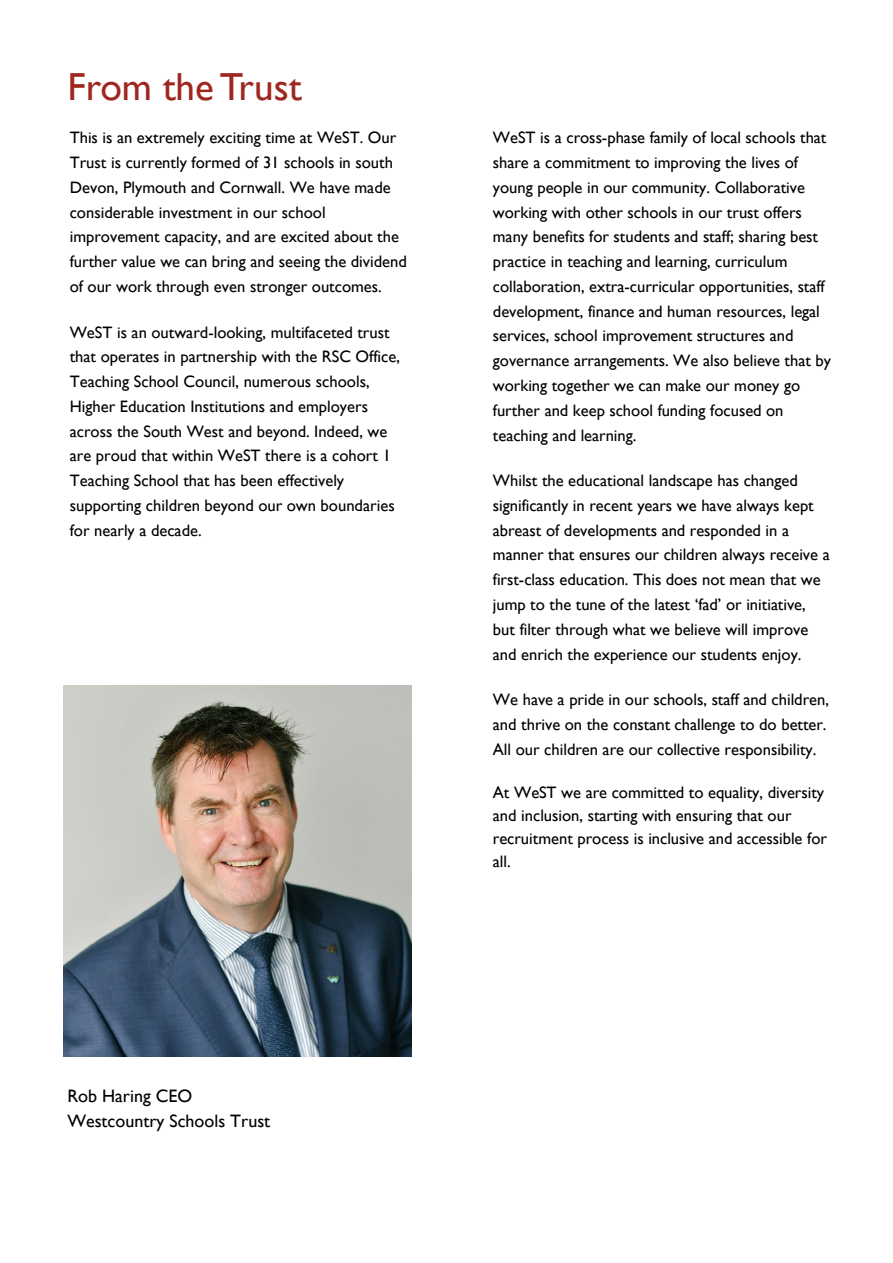
<style>
.page{position:relative;width:893px;height:1263px;background:#fff}
.page>*{position:absolute;margin:0;border:0;box-sizing:border-box;transform-origin:0 0}
.t1{font:39px "Gill Sans";color:#9e271f}
.t2{font:18px/24.9px "Gill Sans";color:#000}
.t3{font:16.65px "Gill Sans";color:#000}
.t4{font:16.5px/24.8px "Gill Sans";color:#000}
.s1{font-size:16.5px}
.s2{font-size:16.65px}
</style>
<div class="page">
<img style="left:63px;top:686px;width:349px;height:371px">
<h1 class="t1" style="left:67px;top:64px;width:236px">From the Trust</h1>
<p class="t4" style="left:70px;top:126px;width:331px">This is an extremely exciting time at WeST. Our Trust is currently formed of 31 schools in south Devon, Plymouth and Cornwall. We have made considerable investment in our school improvement capacity, and are excited about the</p>
<p class="t3" style="left:70px;top:252px;width:339px"><span class="s1">further value we can</span> bring and seeing the dividend</p>
<p class="t4" style="left:70px;top:274px;width:314px"><span class="s2">of our work through</span> even stronger outcomes.</p>
<p class="t4" style="left:70px;top:320px;width:332px">WeST is an outward-looking, multifaceted trust that operates in partnership with the RSC Office, Teaching School Council, numerous schools, Higher Education Institutions and employers across the South West and beyond. Indeed, we are proud that within WeST there is a cohort 1<br>Teaching School that has been effectively</p>
<p class="t3" style="left:70px;top:496px;width:327px">supporting children beyond our own boundaries</p>
<p class="t4" style="left:70px;top:518px;width:133px">for nearly a decade.</p>
<p class="t4" style="left:493px;top:126px;width:335px">WeST is a cross-phase family of local schools that share a commitment to improving the lives of young people in our community. Collaborative working with other schools in our trust offers many benefits for students and staff; sharing best practice in teaching and learning, curriculum collaboration, extra-curricular opportunities, staff</p>
<p class="t3" style="left:493px;top:301px;width:329px">development, finance and human resources, legal</p>
<p class="t4" style="left:493px;top:324px;width:340px">services, school improvement structures and governance arrangements. We also believe that by working together we can make our money go further and keep school funding focused on teaching and learning.</p>
<p class="t4" style="left:493px;top:469px;width:322px">Whilst the educational landscape has changed significantly in recent years we have always kept abreast of developments and responded in a</p>
<p class="t3" style="left:493px;top:545px;width:338px">manner that ensures our children always receive a</p>
<p class="t4" style="left:493px;top:568px;width:329px">first-class education. This does not mean that we jump to the tune of the latest ‘fad’ or initiative, but filter through what we believe will improve and enrich the experience our students enjoy.</p>
<p class="t4" style="left:493px;top:687px;width:338px">We have a pride in our schools, staff and children, and thrive on the constant challenge to do better.<br>All our children are our collective responsibility.</p>
<p class="t3" style="left:493px;top:783px;width:333px">At WeST we are committed to equality, diversity</p>
<p class="t4" style="left:493px;top:805px;width:336px;line-height:22.8px">and inclusion, starting with ensuring that our recruitment process is inclusive and accessible for all.</p>
<p class="t2" style="left:67px;top:1084px;width:204px">Rob Haring CEO<br>Westcountry Schools Trust</p>
</div>
